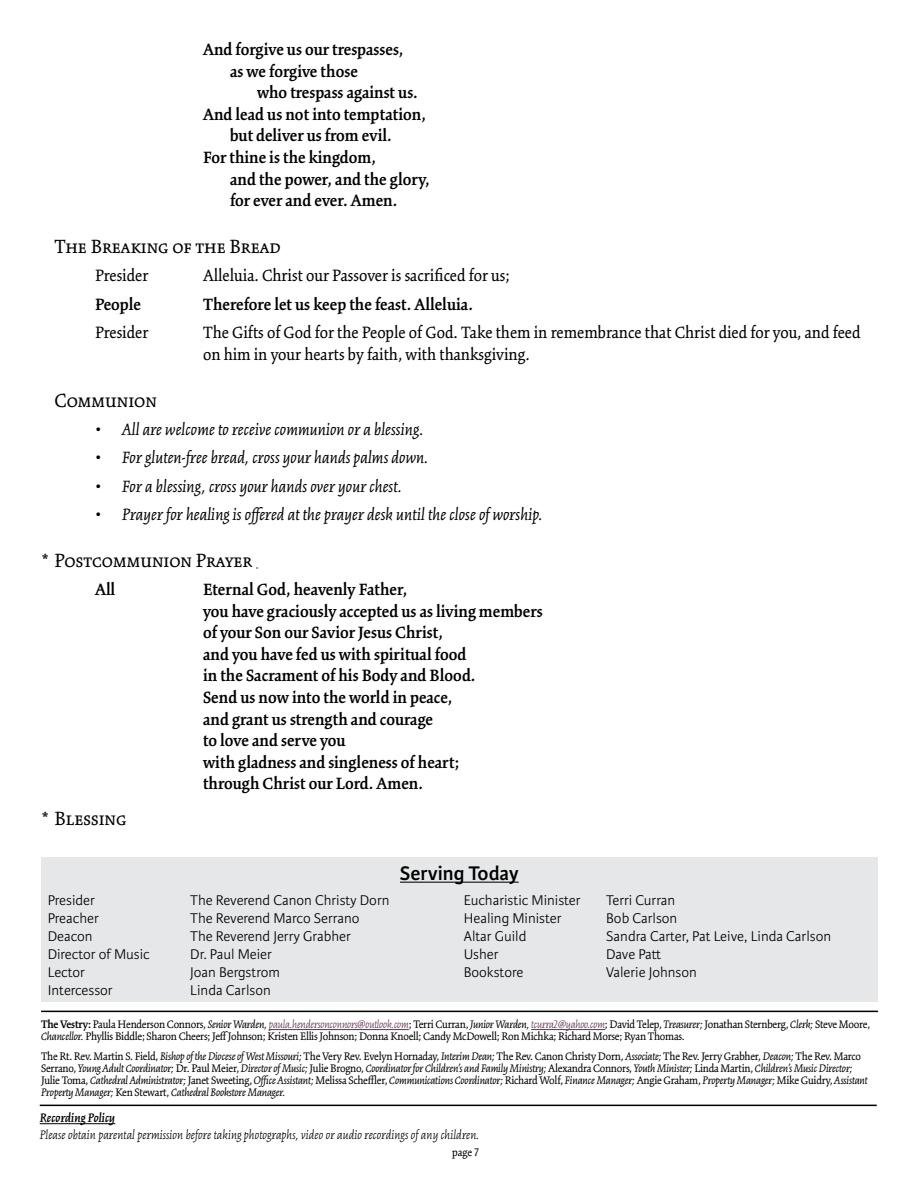
<style>
.page{position:relative;width:918px;height:1188px;background:#fff}
.page>*{position:absolute;margin:0;border:0;box-sizing:border-box;transform-origin:0 0}
.t1{font:21px "Kinesis Pro 3";color:#000}
.t2{font:600 21px "Karmina Sans";color:#000}
.t3{font:600 18px/21.6px "Kinesis Pro 3";color:#000}
.t4{font:italic 18px "Kinesis Pro 3";color:#000}
.t5{font:18px/21.6px "Kinesis Pro 3";color:#000}
.t6{font:300 15px "Karmina Sans";color:#000}
.t7{font:italic 300 13.5px "Kinesis Pro 3";color:#000}
.t8{font:italic 600 13.5px "Kinesis Pro 3";color:#000}
.t9{font:italic 12px/12px "Kinesis Pro 3";letter-spacing:-.02em;color:#000}
.t10{font:12px/12px "Kinesis Pro 3";letter-spacing:-.02em;color:#000}
.s1{font-weight:600}
.s2{font-style:italic}
.s3{font-weight:300;font-style:italic;color:#612d50}
.s4{font-style:normal}
</style>
<div class="page">
<hr style="left:41px;top:1011px;width:837px;height:1px;background:#000">
<hr style="left:269px;top:1029px;width:140px;height:1px;background:#612d50">
<hr style="left:531px;top:1029px;width:74px;height:1px;background:#612d50">
<hr style="left:40px;top:1105px;width:837px;height:1px;background:#000">
<hr style="left:40px;top:1123px;width:75px;height:1px;background:#000">
<div style="left:41px;top:858px;width:837px;height:144px;background:#e6e7e8"></div>
<hr style="left:400px;top:882px;width:119px;height:1px;background:#000">
<h2 class="t3" style="left:230px;top:38px;width:175px;text-indent:-27px">And forgive us our trespasses, as we forgive those</h2>
<h2 class="t3" style="left:257px;top:82px;width:162px">who trespass against us.</h2>
<h2 class="t3" style="left:203px;top:103px;width:224px">And lead us not into temptation,</h2>
<h2 class="t3" style="left:230px;top:125px;width:163px">but deliver us from evil.</h2>
<h2 class="t3" style="left:203px;top:146px;width:174px">For thine is the kingdom,</h2>
<h2 class="t3" style="left:230px;top:168px;width:201px">and the power, and the glory,</h2>
<h2 class="t3" style="left:230px;top:190px;width:169px">for ever and ever. Amen.</h2>
<h1 class="t1" style="left:55px;top:234px;width:228px">The Breaking of the Bread</h1>
<h2 class="t5" style="left:95px;top:265px;width:55px">Presider</h2>
<h2 class="t5" style="left:203px;top:265px;width:308px">Alleluia. Christ our Passover is sacrificed for us;</h2>
<h2 class="t3" style="left:95px;top:293px;width:48px">People</h2>
<h2 class="t3" style="left:203px;top:293px;width:271px">Therefore let us keep the feast. Alleluia.</h2>
<h2 class="t5" style="left:95px;top:322px;width:55px">Presider</h2>
<h2 class="t5" style="left:203px;top:322px;width:659px">The Gifts of God for the People of God. Take them in remembrance that Christ died for you, and feed on him in your hearts by faith, with thanksgiving.</h2>
<h1 class="t1" style="left:55px;top:388px;width:104px">Communion</h1>
<h2 class="t4" style="left:95px;top:419px;width:330px">• All are welcome to receive communion or a blessing.</h2>
<h2 class="t4" style="left:95px;top:447px;width:335px">• For gluten-free bread, cross your hands palms down.</h2>
<h2 class="t4" style="left:95px;top:476px;width:309px">• For a blessing, cross your hands over your chest.</h2>
<h2 class="t4" style="left:95px;top:504px;width:449px">• Prayer for healing is offered at the prayer desk until the close of worship.</h2>
<h1 class="t1" style="left:41px;top:548px;width:213px">* Postcommunion Prayer</h1>
<h2 class="t3" style="left:95px;top:578px;width:22px">All</h2>
<p class="t3" style="left:203px;top:578px;width:341px">Eternal God, heavenly Father,<br>you have graciously accepted us as living members of your Son our Savior Jesus Christ,<br>and you have fed us with spiritual food<br>in the Sacrament of his Body and Blood.<br>Send us now into the world in peace,<br>and grant us strength and courage<br>to love and serve you<br>with gladness and singleness of heart;<br>through Christ our Lord. Amen.</p>
<h1 class="t1" style="left:41px;top:807px;width:87px">* Blessing</h1>
<p class="t6" style="left:48px;top:892px;width:49px">Presider</p>
<p class="t6" style="left:190px;top:892px;width:201px">The Reverend Canon Christy Dorn</p>
<p class="t6" style="left:48px;top:910px;width:53px">Preacher</p>
<p class="t6" style="left:190px;top:910px;width:171px">The Reverend Marco Serrano</p>
<p class="t6" style="left:48px;top:928px;width:46px">Deacon</p>
<p class="t6" style="left:190px;top:928px;width:162px">The Reverend Jerry Grabher</p>
<p class="t6" style="left:48px;top:946px;width:104px">Director of Music</p>
<p class="t6" style="left:190px;top:946px;width:83px">Dr. Paul Meier</p>
<p class="t6" style="left:48px;top:964px;width:39px">Lector</p>
<p class="t6" style="left:190px;top:964px;width:91px">Joan Bergstrom</p>
<p class="t6" style="left:48px;top:982px;width:66px">Intercessor</p>
<p class="t6" style="left:190px;top:982px;width:82px">Linda Carlson</p>
<h1 class="t2" style="left:400px;top:861px;width:120px">Serving Today</h1>
<p class="t6" style="left:464px;top:892px;width:118px">Eucharistic Minister</p>
<p class="t6" style="left:606px;top:892px;width:70px">Terri Curran</p>
<p class="t6" style="left:464px;top:910px;width:99px">Healing Minister</p>
<p class="t6" style="left:606px;top:910px;width:73px">Bob Carlson</p>
<p class="t6" style="left:464px;top:928px;width:64px">Altar Guild</p>
<p class="t6" style="left:606px;top:928px;width:226px">Sandra Carter, Pat Leive, Linda Carlson</p>
<p class="t6" style="left:464px;top:946px;width:36px">Usher</p>
<p class="t6" style="left:606px;top:946px;width:56px">Dave Patt</p>
<p class="t6" style="left:464px;top:964px;width:61px">Bookstore</p>
<p class="t6" style="left:606px;top:964px;width:92px">Valerie Johnson</p>
<p class="t10" style="left:41px;top:1018px;width:831px"><span class="s1">The Vestry:</span> Paula Henderson Connors, <span class="s2">Senior Warden,</span> <span class="s3">paula.hendersonconnors@outlook.com</span>; Terri Curran, <span class="s2">Junior Warden,</span> <span class="s3">tcurra2@yahoo.com</span>; David Telep, <span class="s2">Treasurer;</span> Jonathan Sternberg, <span class="s2">Clerk;</span> Steve Moore,<br><span class="s2">Chancellor.</span> Phyllis Biddle; Sharon Cheers; Jeff Johnson; Kristen Ellis Johnson; Donna Knoell; Candy McDowell; Ron Michka; Richard Morse; Ryan Thomas.</p>
<p class="t9" style="left:41px;top:1050px;width:828px"><span class="s4">The Rt. Rev. Martin S. Field,</span> Bishop of the Diocese of West Missouri; <span class="s4">The Very Rev. Evelyn Hornaday,</span> Interim Dean; <span class="s4">The Rev. Canon Christy Dorn,</span> Associate; <span class="s4">The Rev. Jerry Grabher,</span> Deacon; <span class="s4">The Rev. Marco Serrano,</span> Young Adult Coordinator; <span class="s4">Dr. Paul Meier,</span> Director of Music; <span class="s4">Julie Brogno,</span> Coordinator for Children’s and Family Ministry; <span class="s4">Alexandra Connors,</span> Youth Minister; <span class="s4">Linda Martin,</span> Children’s Music Director; <span class="s4">Julie Toma,</span> Cathedral Administrator; <span class="s4">Janet Sweeting,</span> Office Assistant; <span class="s4">Melissa Scheffler,</span> Communications Coordinator; <span class="s4">Richard Wolf,</span> Finance Manager; <span class="s4">Angie Graham,</span> Property Manager; <span class="s4">Mike Guidry,</span> Assistant Property Manager; <span class="s4">Ken Stewart,</span> Cathedral Bookstore Manager.</p>
<p class="t8" style="left:40px;top:1110px;width:77px">Recording Policy</p>
<p class="t7" style="left:40px;top:1127px;width:441px">Please obtain parental permission before taking photographs, video or audio recordings of any children.</p>
<p class="t10" style="left:452px;top:1146px;width:29px">page 7</p>
</div>
